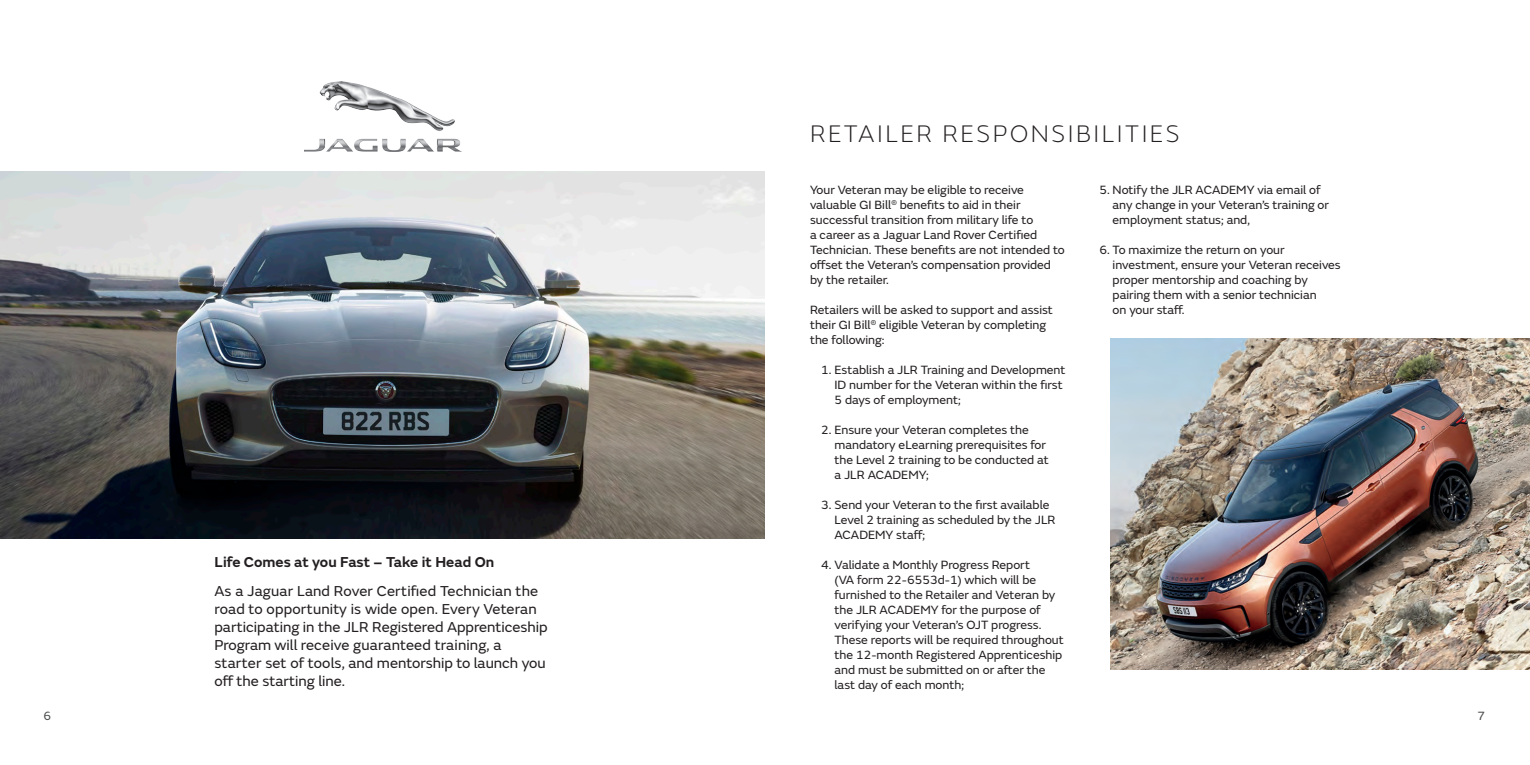
<style>
.page{position:relative;width:1530px;height:765px;background:#fff}
.page>*{position:absolute;margin:0;border:0;box-sizing:border-box;transform-origin:0 0}
.Section_Header{font:200 25px "JLR Emeric";letter-spacing:.1em;color:#231f20}
.Sub_Body{font:15px/18px "JLR Emeric";color:#231f20}
.Sub_Head{font:600 15px "JLR Emeric";color:#231f20}
.Body_Text{font:12.5px/15px "JLR Emeric";color:#231f20}
.t1{font:12.5px "JLR Emeric";color:#4b4c4d}
</style>
<div class="page">
<img style="left:0;top:171px;width:765px;height:367px">
<img style="left:304px;top:81px;width:157px;height:71px">
<img style="left:1111px;top:338px;width:419px;height:332px">
<p class="Sub_Head" style="left:215px;top:551px;width:281px">Life Comes at you Fast – Take it Head On</p>
<p class="Sub_Body" style="left:215px;top:581px;width:335px">As a Jaguar Land Rover Certified Technician the road to opportunity is wide open. Every Veteran participating in the JLR Registered Apprenticeship Program will receive guaranteed training, a starter set of tools, and mentorship to launch you off the starting line.</p>
<p class="Section_Header" style="left:810px;top:117px;width:371px">RETAILER RESPONSIBILITIES</p>
<p class="Body_Text" style="left:810px;top:182px;width:256px">Your Veteran may be eligible to receive valuable GI Bill<sup>®</sup> benefits to aid in their successful transition from military life to<br>a career as a Jaguar Land Rover Certified Technician. These benefits are not intended to offset the Veteran’s compensation provided by the retailer.</p>
<p class="Body_Text" style="left:810px;top:302px;width:244px">Retailers will be asked to support and assist their GI Bill<sup>®</sup> eligible Veteran by completing the following:</p>
<p class="Body_Text" style="left:835px;top:362px;width:233px;text-indent:-13px">1. Establish a JLR Training and Development<br>ID number for the Veteran within the first<br>5 days of employment;</p>
<p class="Body_Text" style="left:835px;top:422px;width:216px;text-indent:-13px">2. Ensure your Veteran completes the mandatory eLearning prerequisites for the Level 2 training to be conducted at a JLR ACADEMY;</p>
<p class="Body_Text" style="left:835px;top:497px;width:223px;text-indent:-13px">3. Send your Veteran to the first available<br>Level 2 training as scheduled by the JLR<br>ACADEMY staff;</p>
<p class="Body_Text" style="left:835px;top:557px;width:231px;text-indent:-13px">4. Validate a Monthly Progress Report<br>(VA form 22-6553d-1) which will be furnished to the Retailer and Veteran by the JLR ACADEMY for the purpose of verifying your Veteran’s OJT progress.<br>These reports will be required throughout the 12-month Registered Apprenticeship and must be submitted on or after the last day of each month;</p>
<p class="Body_Text" style="left:1113px;top:182px;width:218px;text-indent:-13px">5. Notify the JLR ACADEMY via email of any change in your Veteran’s training or employment status; and,</p>
<p class="Body_Text" style="left:1113px;top:242px;width:230px;text-indent:-13px">6. To maximize the return on your investment, ensure your Veteran receives proper mentorship and coaching by pairing them with a senior technician<br>on your staff.</p>
<p class="t1" style="left:44px;top:707px;width:9px">6</p>
<p class="t1" style="left:1478px;top:707px;width:9px">7</p>
</div>
